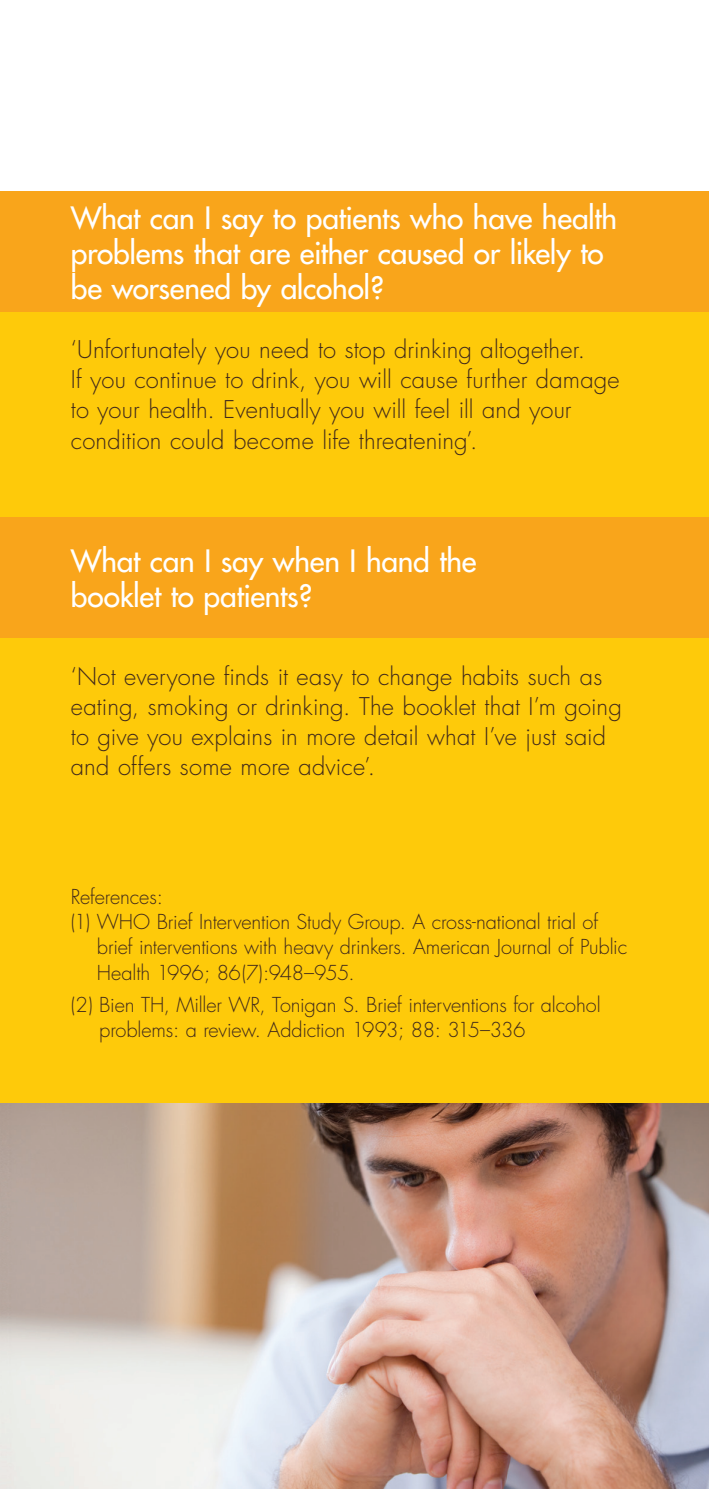
<style>
.page{position:relative;width:709px;height:1489px;background:#fff}
.page>*{position:absolute;margin:0;border:0;box-sizing:border-box;transform-origin:0 0}
.t1{font:30px/35px "Futura";letter-spacing:-.01em;color:#fff}
.t2{font:300 23.75px/30px "Futura";letter-spacing:.005em;color:#40291b}
.t3{font:300 20px/25px "Futura";letter-spacing:-.01em;color:#40291b}
</style>
<div class="page">
<div style="left:0;top:191px;width:709px;height:1297px;background:#feca0a"></div>
<div style="left:0;top:191px;width:709px;height:121px;background:#f9a51b"></div>
<div style="left:0;top:517px;width:709px;height:121px;background:#f9a51b"></div>
<img style="left:0;top:1103px;width:709px;height:385px">
<p class="t1" style="left:71px;top:200px;width:548px">What can I say to patients who have health problems that are either caused or likely to be worsened by alcohol?</p>
<p class="t2" style="left:71px;top:335px;width:550px">‘Unfortunately you need to stop drinking altogether.<br>If you continue to drink, you will cause further damage to your health. Eventually you will feel ill and your condition could become life threatening’.</p>
<p class="t1" style="left:71px;top:543px;width:407px">What can I say when I hand the booklet to patients?</p>
<p class="t2" style="left:71px;top:661px;width:552px">‘Not everyone finds it easy to change habits such as eating, smoking or drinking. The booklet that I’m going to give you explains in more detail what I’ve just said and offers some more advice’.</p>
<p class="t3" style="left:71px;top:885px;width:94px">References:</p>
<p class="t3" style="left:71px;top:910px;width:528px">(1) WHO Brief Intervention Study Group. A cross-national trial of</p>
<p class="t3" style="left:97px;top:935px;width:532px">brief interventions with heavy drinkers. American Journal of Public</p>
<p class="t3" style="left:97px;top:960px;width:259px">Health 1996; 86(7):948–955.</p>
<p class="t3" style="left:99px;top:992px;width:503px;text-indent:-28px">(2) Bien TH, Miller WR, Tonigan S. Brief interventions for alcohol problems: a review. Addiction 1993; 88: 315–336</p>
</div>
